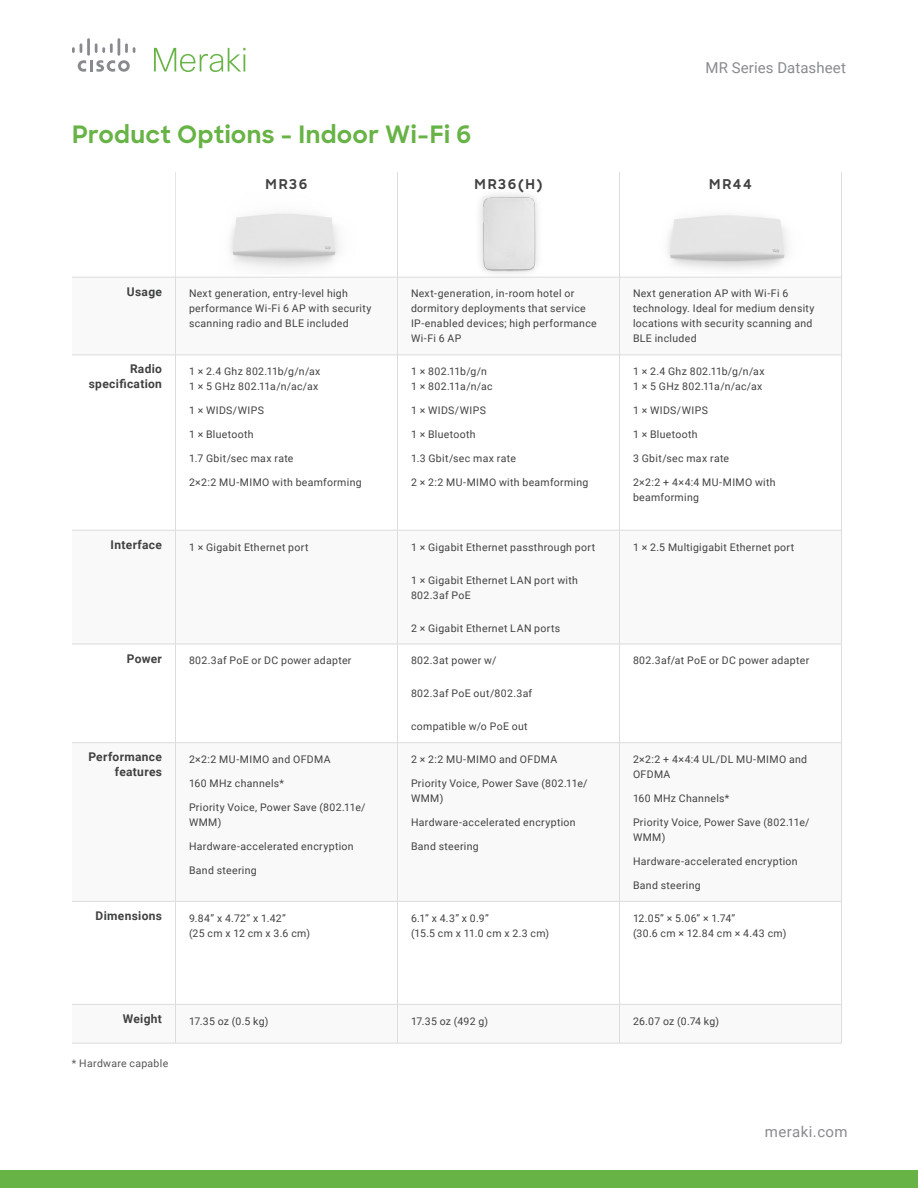
<style>
.page{position:relative;width:918px;height:1188px;background:#fff}
.page>*{position:absolute;margin:0;border:0;box-sizing:border-box;transform-origin:0 0}
.t1{font:700 24px "Sharp Sans";letter-spacing:.015em;color:#67b346}
.t2{font:15px "Roboto";letter-spacing:.01em;color:#888a8e}
.t3{font:15px "Roboto";letter-spacing:.03em;color:#898a8e}
.t4{font:700 13.5px "Sharp Sans";letter-spacing:.12em;color:#404241}
.t5{font:700 12px/14.4px "Roboto";letter-spacing:.025em;color:#404241;text-align:right}
.t6{font:10.5px/15px "Roboto";letter-spacing:.03em;color:#404241}
.t7{font:10.5px "Roboto";letter-spacing:.03em;color:#565656}
</style>
<div class="page">
<div style="left:0;top:1170px;width:918px;height:18px;background:#67b346"></div>
<svg style="left:176px;top:276px;width:665px;height:1px"></svg>
<svg style="left:72px;top:354px;width:769px;height:689px"></svg>
<svg style="left:176px;top:356px;width:665px;height:386px"></svg>
<svg style="left:176px;top:902px;width:665px;height:102px"></svg>
<hr style="left:175px;top:172px;width:1px;height:105px;background:#e5e5e5">
<hr style="left:175px;top:277px;width:1px;height:78px;background:#dbdcdd">
<hr style="left:397px;top:277px;width:1px;height:78px;background:#dbdcdd">
<hr style="left:619px;top:277px;width:1px;height:78px;background:#dbdcdd">
<hr style="left:841px;top:277px;width:1px;height:78px;background:#dbdcdd">
<hr style="left:72px;top:355px;width:104px;height:1px;background:#dbdcdd">
<hr style="left:176px;top:355px;width:222px;height:1px;background:#dbdcdd">
<hr style="left:175px;top:355px;width:1px;height:175px;background:#dbdcdd">
<hr style="left:398px;top:355px;width:222px;height:1px;background:#dbdcdd">
<hr style="left:397px;top:355px;width:1px;height:175px;background:#dbdcdd">
<hr style="left:620px;top:355px;width:222px;height:1px;background:#dbdcdd">
<hr style="left:619px;top:355px;width:1px;height:175px;background:#dbdcdd">
<hr style="left:841px;top:355px;width:1px;height:175px;background:#dbdcdd">
<hr style="left:72px;top:530px;width:104px;height:1px;background:#dbdcdd">
<hr style="left:176px;top:530px;width:222px;height:1px;background:#dbdcdd">
<hr style="left:175px;top:530px;width:1px;height:114px;background:#dbdcdd">
<hr style="left:398px;top:530px;width:222px;height:1px;background:#dbdcdd">
<hr style="left:397px;top:530px;width:1px;height:114px;background:#dbdcdd">
<hr style="left:620px;top:530px;width:222px;height:1px;background:#dbdcdd">
<hr style="left:619px;top:530px;width:1px;height:114px;background:#dbdcdd">
<hr style="left:841px;top:530px;width:1px;height:114px;background:#dbdcdd">
<hr style="left:72px;top:644px;width:104px;height:1px;background:#dbdcdd">
<hr style="left:176px;top:644px;width:222px;height:1px;background:#dbdcdd">
<hr style="left:175px;top:644px;width:1px;height:99px;background:#dbdcdd">
<hr style="left:398px;top:644px;width:222px;height:1px;background:#dbdcdd">
<hr style="left:397px;top:644px;width:1px;height:99px;background:#dbdcdd">
<hr style="left:620px;top:644px;width:222px;height:1px;background:#dbdcdd">
<hr style="left:619px;top:644px;width:1px;height:99px;background:#dbdcdd">
<hr style="left:841px;top:644px;width:1px;height:99px;background:#dbdcdd">
<hr style="left:72px;top:742px;width:104px;height:1px;background:#dbdcdd">
<hr style="left:176px;top:742px;width:222px;height:1px;background:#dbdcdd">
<hr style="left:175px;top:743px;width:1px;height:158px;background:#dbdcdd">
<hr style="left:398px;top:742px;width:222px;height:1px;background:#dbdcdd">
<hr style="left:397px;top:743px;width:1px;height:158px;background:#dbdcdd">
<hr style="left:620px;top:742px;width:222px;height:1px;background:#dbdcdd">
<hr style="left:619px;top:743px;width:1px;height:158px;background:#dbdcdd">
<hr style="left:841px;top:743px;width:1px;height:158px;background:#dbdcdd">
<hr style="left:72px;top:901px;width:104px;height:1px;background:#dbdcdd">
<hr style="left:176px;top:901px;width:222px;height:1px;background:#dbdcdd">
<hr style="left:175px;top:902px;width:1px;height:102px;background:#dbdcdd">
<hr style="left:398px;top:901px;width:222px;height:1px;background:#dbdcdd">
<hr style="left:397px;top:902px;width:1px;height:102px;background:#dbdcdd">
<hr style="left:620px;top:901px;width:222px;height:1px;background:#dbdcdd">
<hr style="left:619px;top:902px;width:1px;height:102px;background:#dbdcdd">
<hr style="left:841px;top:902px;width:1px;height:102px;background:#dbdcdd">
<hr style="left:72px;top:1004px;width:104px;height:1px;background:#dbdcdd">
<hr style="left:176px;top:1004px;width:222px;height:1px;background:#dbdcdd">
<hr style="left:175px;top:1005px;width:1px;height:38px;background:#dbdcdd">
<hr style="left:398px;top:1004px;width:222px;height:1px;background:#dbdcdd">
<hr style="left:397px;top:1005px;width:1px;height:38px;background:#dbdcdd">
<hr style="left:620px;top:1004px;width:222px;height:1px;background:#dbdcdd">
<hr style="left:619px;top:1005px;width:1px;height:38px;background:#dbdcdd">
<hr style="left:841px;top:1005px;width:1px;height:38px;background:#dbdcdd">
<hr style="left:72px;top:1043px;width:104px;height:1px;background:#dbdcdd">
<hr style="left:176px;top:1043px;width:222px;height:1px;background:#dbdcdd">
<hr style="left:398px;top:1043px;width:222px;height:1px;background:#dbdcdd">
<hr style="left:620px;top:1043px;width:222px;height:1px;background:#dbdcdd">
<hr style="left:397px;top:172px;width:1px;height:105px;background:#dbdcdd">
<hr style="left:841px;top:172px;width:1px;height:105px;background:#dbdcdd">
<hr style="left:72px;top:277px;width:104px;height:1px;background:#dbdcdd">
<hr style="left:176px;top:277px;width:222px;height:1px;background:#dbdcdd">
<hr style="left:398px;top:277px;width:222px;height:1px;background:#dbdcdd">
<hr style="left:620px;top:277px;width:222px;height:1px;background:#dbdcdd">
<hr style="left:619px;top:172px;width:1px;height:105px;background:#dbdcdd">
<img style="left:230px;top:213px;width:109px;height:56px">
<img style="left:668px;top:215px;width:120px;height:54px">
<div style="left:473px;top:188px;width:71px;height:92px;background:#000;opacity:.2"></div>
<img style="left:466px;top:192px;width:84px;height:85px">
<svg style="left:72px;top:38px;width:63px;height:34px"></svg>
<svg style="left:154px;top:48px;width:91px;height:24px"></svg>
<h2 class="t2" style="left:705px;top:57px;width:142px">MR Series Datasheet</h2>
<h1 class="t1" style="left:72px;top:116px;width:401px">Product Options - Indoor Wi-Fi 6</h1>
<p class="t4" style="left:266px;top:174px;width:43px">MR36</p>
<p class="t4" style="left:475px;top:174px;width:69px">MR36(H)</p>
<p class="t4" style="left:709px;top:174px;width:44px">MR44</p>
<p class="t5" style="left:127px;top:284px;width:37px">Usage</p>
<p class="t6" style="left:189px;top:286px;width:184px">Next generation, entry-level high performance Wi-Fi 6 AP with security scanning radio and BLE included</p>
<p class="t6" style="left:411px;top:286px;width:187px">Next-generation, in-room hotel or dormitory deployments that service<br>IP-enabled devices; high performance<br>Wi-Fi 6 AP</p>
<p class="t6" style="left:633px;top:286px;width:183px">Next generation AP with Wi-Fi 6 technology. Ideal for medium density locations with security scanning and<br>BLE included</p>
<p class="t5" style="left:89px;top:362px;width:75px">Radio specification</p>
<p class="t6" style="left:189px;top:364px;width:133px">1 × 2.4 Ghz 802.11b/g/n/ax<br>1 × 5 GHz 802.11a/n/ac/ax</p>
<p class="t6" style="left:189px;top:403px;width:77px">1 × WIDS/WIPS</p>
<p class="t6" style="left:189px;top:427px;width:66px">1 × Bluetooth</p>
<p class="t6" style="left:189px;top:451px;width:106px">1.7 Gbit/sec max rate</p>
<p class="t6" style="left:189px;top:475px;width:174px">2×2:2 MU-MIMO with beamforming</p>
<p class="t6" style="left:411px;top:364px;width:83px">1 × 802.11b/g/n<br>1 × 802.11a/n/ac</p>
<p class="t6" style="left:411px;top:403px;width:77px">1 × WIDS/WIPS</p>
<p class="t6" style="left:411px;top:427px;width:66px">1 × Bluetooth</p>
<p class="t6" style="left:411px;top:451px;width:106px">1.3 Gbit/sec max rate</p>
<p class="t6" style="left:411px;top:475px;width:179px">2 × 2:2 MU-MIMO with beamforming</p>
<p class="t6" style="left:633px;top:364px;width:133px">1 × 2.4 Ghz 802.11b/g/n/ax<br>1 × 5 GHz 802.11a/n/ac/ax</p>
<p class="t6" style="left:633px;top:403px;width:77px">1 × WIDS/WIPS</p>
<p class="t6" style="left:633px;top:427px;width:66px">1 × Bluetooth</p>
<p class="t6" style="left:633px;top:451px;width:98px">3 Gbit/sec max rate</p>
<p class="t6" style="left:633px;top:475px;width:144px">2×2:2 + 4×4:4 MU-MIMO with beamforming</p>
<p class="t5" style="left:111px;top:537px;width:53px">Interface</p>
<p class="t6" style="left:189px;top:539px;width:121px">1 × Gigabit Ethernet port</p>
<p class="t6" style="left:411px;top:539px;width:186px">1 × Gigabit Ethernet passthrough port</p>
<p class="t6" style="left:411px;top:572px;width:168px">1 × Gigabit Ethernet LAN port with<br>802.3af PoE</p>
<p class="t6" style="left:411px;top:620px;width:151px">2 × Gigabit Ethernet LAN ports</p>
<p class="t5" style="left:127px;top:651px;width:37px">Power</p>
<p class="t6" style="left:189px;top:653px;width:164px">802.3af PoE or DC power adapter</p>
<p class="t6" style="left:411px;top:653px;width:87px">802.3at power w/</p>
<p class="t6" style="left:411px;top:686px;width:123px">802.3af PoE out/802.3af</p>
<p class="t6" style="left:411px;top:719px;width:118px">compatible w/o PoE out</p>
<p class="t5" style="left:88px;top:749px;width:75px">Performance features</p>
<p class="t6" style="left:189px;top:751px;width:143px">2×2:2 MU-MIMO and OFDMA</p>
<p class="t6" style="left:189px;top:775px;width:97px">160 MHz channels*</p>
<p class="t6" style="left:189px;top:799px;width:178px">Priority Voice, Power Save (802.11e/<br>WMM)</p>
<p class="t6" style="left:189px;top:838px;width:166px">Hardware-accelerated encryption</p>
<p class="t6" style="left:189px;top:862px;width:69px">Band steering</p>
<p class="t6" style="left:411px;top:751px;width:148px">2 × 2:2 MU-MIMO and OFDMA</p>
<p class="t6" style="left:411px;top:775px;width:178px">Priority Voice, Power Save (802.11e/<br>WMM)</p>
<p class="t6" style="left:411px;top:814px;width:166px">Hardware-accelerated encryption</p>
<p class="t6" style="left:411px;top:838px;width:69px">Band steering</p>
<p class="t6" style="left:633px;top:539px;width:163px">1 × 2.5 Multigigabit Ethernet port</p>
<p class="t6" style="left:633px;top:653px;width:178px">802.3af/at PoE or DC power adapter</p>
<p class="t6" style="left:633px;top:751px;width:176px">2×2:2 + 4×4:4 UL/DL MU-MIMO and<br>OFDMA</p>
<p class="t6" style="left:633px;top:790px;width:98px">160 MHz Channels*</p>
<p class="t6" style="left:633px;top:814px;width:178px">Priority Voice, Power Save (802.11e/<br>WMM)</p>
<p class="t6" style="left:633px;top:853px;width:166px">Hardware-accelerated encryption</p>
<p class="t6" style="left:633px;top:877px;width:69px">Band steering</p>
<p class="t5" style="left:96px;top:908px;width:68px">Dimensions</p>
<p class="t6" style="left:189px;top:910px;width:123px">9.84” x 4.72” x 1.42”<br>(25 cm x 12 cm x 3.6 cm)</p>
<p class="t6" style="left:411px;top:910px;width:140px">6.1” x 4.3” x 0.9”<br>(15.5 cm x 11.0 cm x 2.3 cm)</p>
<p class="t6" style="left:633px;top:910px;width:155px">12.05” × 5.06” × 1.74”<br>(30.6 cm × 12.84 cm × 4.43 cm)</p>
<p class="t5" style="left:123px;top:1011px;width:41px">Weight</p>
<p class="t6" style="left:189px;top:1013px;width:81px">17.35 oz (0.5 kg)</p>
<p class="t6" style="left:411px;top:1013px;width:79px">17.35 oz (492 g)</p>
<p class="t6" style="left:633px;top:1013px;width:88px">26.07 oz (0.74 kg)</p>
<p class="t7" style="left:72px;top:1056px;width:98px">* Hardware capable</p>
<h2 class="t3" style="left:765px;top:1121px;width:84px">meraki.com</h2>
</div>
